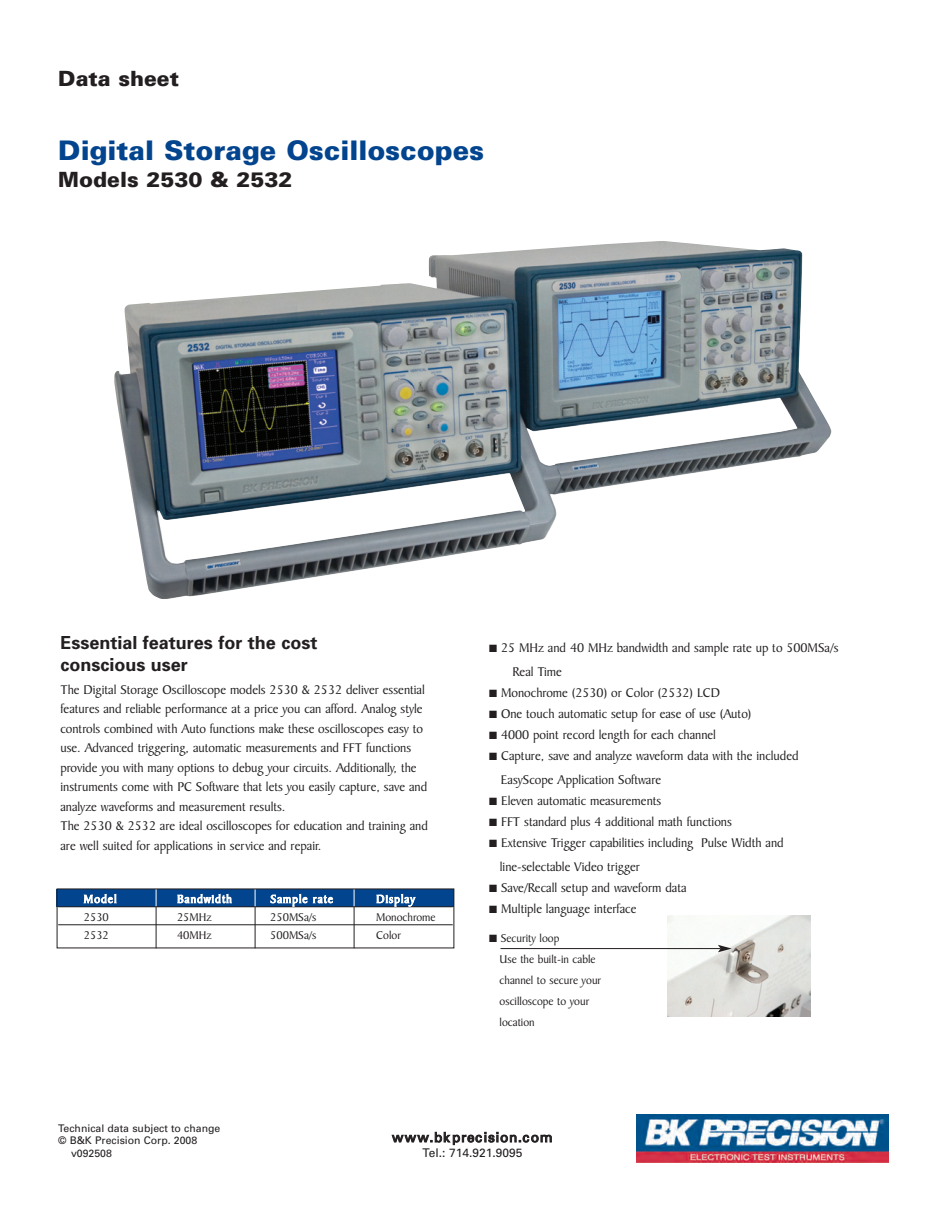
<style>
.page{position:relative;width:945px;height:1215px;background:#fff}
.page>*{position:absolute;margin:0;border:0;box-sizing:border-box;transform-origin:0 0}
.t1{font:900 27px "Univers";color:#02448d}
.t2{font:900 21px "Univers";color:#231f20}
.t3{font:700 18px/21.6px "Univers";color:#231f20}
.t4{font:13.5px/19.5px "Baker Signet BT";color:#231f20}
.t5{font:13.5px "Univers";letter-spacing:.055em;color:#231f20}
.t6{font:12px/21px "Baker Signet BT";color:#231f20}
.t7{font:12px "Baker Signet BT";letter-spacing:.08em;color:#fff}
.t8{font:12px "Univers";color:#231f20}
.t9{font:10.5px "Univers";color:#231f20}
</style>
<div class="page">
<div style="left:57px;top:889px;width:397px;height:18px;background:#02448d"></div>
<img style="left:667px;top:916px;width:144px;height:100px">
<img style="left:114px;top:241px;width:717px;height:358px">
<hr style="left:500px;top:948px;width:221px;height:1px;background:#231f20">
<svg style="left:718px;top:945px;width:14px;height:7px"></svg>
<hr style="left:156px;top:907px;width:1px;height:41px;background:#231f20">
<svg style="left:156px;top:891px;width:1px;height:15px"></svg>
<hr style="left:255px;top:907px;width:1px;height:41px;background:#231f20">
<svg style="left:255px;top:891px;width:1px;height:15px"></svg>
<hr style="left:354px;top:907px;width:1px;height:41px;background:#231f20">
<svg style="left:354px;top:891px;width:1px;height:15px"></svg>
<hr style="left:58px;top:906px;width:395px;height:1px;background:#231f20">
<hr style="left:58px;top:924px;width:395px;height:1px;background:#231f20">
<img style="left:636px;top:1114px;width:252px;height:48px">
<h2 class="t2" style="left:58px;top:71px;width:122px">Data sheet</h2>
<h1 class="t1" style="left:58px;top:140px;width:428px">Digital Storage Oscilloscopes</h1>
<h2 class="t2" style="left:58px;top:172px;width:236px">Models 2530 &amp; 2532</h2>
<h3 class="t3" style="left:60px;top:633px;width:258px">Essential features for the cost conscious user</h3>
<p class="t4" style="left:513px;top:637px;width:328px;line-height:24px;text-indent:-23px">■ 25 MHz and 40 MHz bandwidth and sample rate up to 500MSa/s<br>Real Time</p>
<p class="t4" style="left:489px;top:685px;width:232px">■ Monochrome (2530) or Color (2532) LCD</p>
<p class="t4" style="left:489px;top:706px;width:264px">■ One touch automatic setup for ease of use (Auto)</p>
<p class="t4" style="left:489px;top:727px;width:228px">■ 4000 point record length for each channel</p>
<p class="t4" style="left:501px;top:745px;width:299px;line-height:24px;text-indent:-12px">■ Capture, save and analyze waveform data with the included<br>EasyScope Application Software</p>
<p class="t4" style="left:489px;top:793px;width:174px">■ Eleven automatic measurements</p>
<p class="t4" style="left:489px;top:814px;width:244px">■ FFT standard plus 4 additional math functions</p>
<p class="t4" style="left:500px;top:832px;width:285px;line-height:24px;text-indent:-11px">■ Extensive Trigger capabilities including Pulse Width and line-selectable Video trigger</p>
<p class="t4" style="left:489px;top:880px;width:199px">■ Save/Recall setup and waveform data</p>
<p class="t4" style="left:489px;top:901px;width:149px">■ Multiple language interface</p>
<p class="t6" style="left:500px;top:929px;width:103px;text-indent:-11px">■ Security loop<br>Use the built-in cable channel to secure your oscilloscope to your location</p>
<p class="t4" style="left:60px;top:681px;width:369px">The Digital Storage Oscilloscope models 2530 &amp; 2532 deliver essential features and reliable performance at a price you can afford. Analog style controls combined with Auto functions make these oscilloscopes easy to use. Advanced triggering, automatic measurements and FFT functions provide you with many options to debug your circuits. Additionally, the instruments come with PC Software that lets you easily capture, save and analyze waveforms and measurement results.<br>The 2530 &amp; 2532 are ideal oscilloscopes for education and training and are well suited for applications in service and repair.</p>
<p class="t7" style="left:84px;top:894px;width:34px">Model</p>
<p class="t7" style="left:177px;top:894px;width:56px">Bandwidth</p>
<p class="t7" style="left:271px;top:894px;width:64px">Sample rate</p>
<p class="t7" style="left:376px;top:894px;width:40px">Display</p>
<p class="t6" style="left:84px;top:908px;width:27px">2530</p>
<p class="t6" style="left:177px;top:908px;width:36px">25MHz</p>
<p class="t6" style="left:270px;top:908px;width:48px">250MSa/s</p>
<p class="t6" style="left:376px;top:908px;width:61px">Monochrome</p>
<p class="t6" style="left:84px;top:926px;width:27px">2532</p>
<p class="t6" style="left:177px;top:926px;width:36px">40MHz</p>
<p class="t6" style="left:270px;top:926px;width:48px">500MSa/s</p>
<p class="t6" style="left:376px;top:926px;width:26px">Color</p>
<p class="t9" style="left:58px;top:1124px;width:164px">Technical data subject to change</p>
<p class="t9" style="left:58px;top:1137px;width:141px">© B&amp;K Precision Corp. 2008</p>
<p class="t9" style="left:71px;top:1149px;width:42px">v092508</p>
<p class="t5" style="left:392px;top:1132px;width:162px">www.bk precision.com</p>
<p class="t8" style="left:423px;top:1149px;width:101px">Tel.: 714.921.9095</p>
</div>
